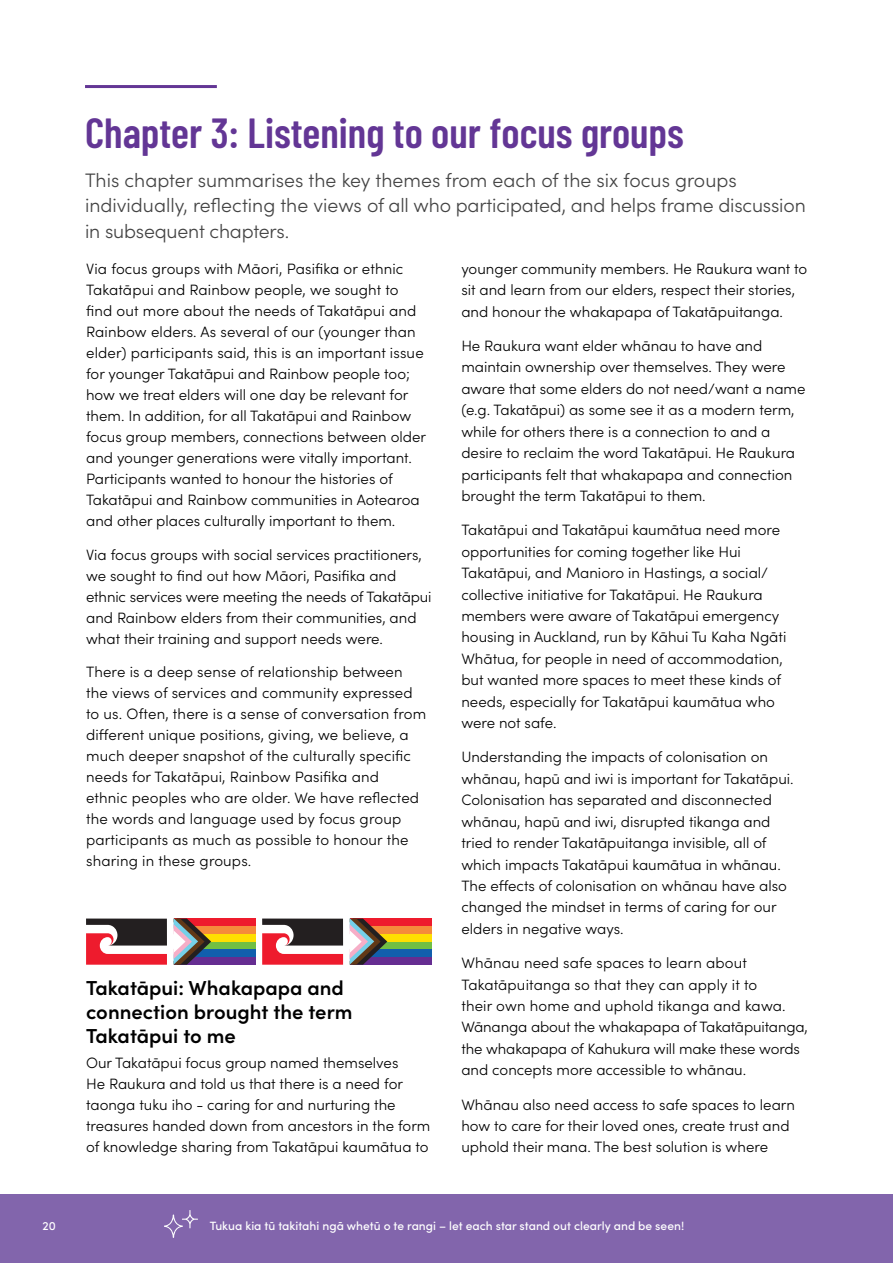
<style>
.page{position:relative;width:893px;height:1263px;background:#fff}
.page>*{position:absolute;margin:0;border:0;box-sizing:border-box;transform-origin:0 0}
.t1{font:600 42px "Barlow Condensed";color:#633695}
.t2{font:600 20.25px/24px "Sofia Pro";color:#000}
.t3{font:300 19.5px/25.5px "Sofia Pro";letter-spacing:-.01em;color:#434343}
.t4{font:300 15px/21.5px "Sofia Pro";color:#000}
.t5{font:500 12px "Sofia Pro";color:#fff}
</style>
<div class="page">
<div style="left:0;top:1194px;width:893px;height:69px;background:#8265ac"></div>
<svg style="left:164px;top:1210px;width:34px;height:28px"></svg>
<hr style="left:85px;top:85px;width:132px;height:3px;background:#633695">
<svg style="left:86px;top:918px;width:81px;height:47px"></svg>
<svg style="left:262px;top:918px;width:81px;height:47px"></svg>
<div style="left:174px;top:918px;width:82px;height:47px;background:#652d91"></div>
<div style="left:174px;top:918px;width:82px;height:39px;background:#115fad"></div>
<div style="left:174px;top:918px;width:82px;height:31px;background:#71bf44"></div>
<div style="left:174px;top:918px;width:82px;height:24px;background:#ffdf01"></div>
<div style="left:174px;top:918px;width:82px;height:16px;background:#f58b3b"></div>
<div style="left:174px;top:918px;width:82px;height:8px;background:#ee1b2d"></div>
<svg style="left:174px;top:918px;width:37px;height:47px"></svg>
<div style="left:350px;top:918px;width:82px;height:47px;background:#652d91"></div>
<div style="left:350px;top:918px;width:82px;height:39px;background:#115fad"></div>
<div style="left:350px;top:918px;width:82px;height:31px;background:#71bf44"></div>
<div style="left:350px;top:918px;width:82px;height:24px;background:#ffdf01"></div>
<div style="left:350px;top:918px;width:82px;height:16px;background:#f58b3b"></div>
<div style="left:350px;top:918px;width:82px;height:8px;background:#ee1b2d"></div>
<svg style="left:350px;top:918px;width:37px;height:47px"></svg>
<h1 class="t1" style="left:85px;top:103px;width:600px">Chapter 3: Listening to our focus groups</h1>
<h3 class="t3" style="left:85px;top:166px;width:722px">This chapter summarises the key themes from each of the six focus groups individually, reflecting the views of all who participated, and helps frame discussion in subsequent chapters.</h3>
<p class="t4" style="left:86px;top:257px;width:341px;line-height:21px">Via focus groups with Māori, Pasifika or ethnic Takatāpui and Rainbow people, we sought to find out more about the needs of Takatāpui and Rainbow elders. As several of our (younger than elder) participants said, this is an important issue for younger Takatāpui and Rainbow people too; how we treat elders will one day be relevant for them. In addition, for all Takatāpui and Rainbow focus group members, connections between older and younger generations were vitally important.<br>Participants wanted to honour the histories of Takatāpui and Rainbow communities in Aotearoa and other places culturally important to them.</p>
<p class="t4" style="left:86px;top:543px;width:347px;line-height:21px">Via focus groups with social services practitioners, we sought to find out how Māori, Pasifika and ethnic services were meeting the needs of Takatāpui and Rainbow elders from their communities, and what their training and support needs were.</p>
<p class="t4" style="left:86px;top:661px;width:342px;line-height:21px">There is a deep sense of relationship between the views of services and community expressed to us. Often, there is a sense of conversation from different unique positions, giving, we believe, a much deeper snapshot of the culturally specific needs for Takatāpui, Rainbow Pasifika and<br>ethnic peoples who are older. We have reflected the words and language used by focus group participants as much as possible to honour the sharing in these groups.</p>
<h2 class="t2" style="left:86px;top:974px;width:268px">Takatāpui: Whakapapa and connection brought the term<br>Takatāpui to me</h2>
<p class="t4" style="left:86px;top:1052px;width:346px;line-height:21px">Our Takatāpui focus group named themselves<br>He Raukura and told us that there is a need for taonga tuku iho - caring for and nurturing the treasures handed down from ancestors in the form of knowledge sharing from Takatāpui kaumātua to</p>
<p class="t4" style="left:461px;top:257px;width:347px">younger community members. He Raukura want to sit and learn from our elders, respect their stories, and honour the whakapapa of Takatāpuitanga.</p>
<p class="t4" style="left:461px;top:334px;width:346px">He Raukura want elder whānau to have and maintain ownership over themselves. They were aware that some elders do not need/want a name (e.g. Takatāpui) as some see it as a modern term, while for others there is a connection to and a desire to reclaim the word Takatāpui. He Raukura participants felt that whakapapa and connection brought the term Takatāpui to them.</p>
<p class="t4" style="left:461px;top:518px;width:326px">Takatāpui and Takatāpui kaumātua need more opportunities for coming together like Hui Takatāpui, and Manioro in Hastings, a social/ collective initiative for Takatāpui. He Raukura members were aware of Takatāpui emergency housing in Auckland, run by Kāhui Tu Kaha Ngāti Whātua, for people in need of accommodation, but wanted more spaces to meet these kinds of needs, especially for Takatāpui kaumātua who were not safe.</p>
<p class="t4" style="left:461px;top:745px;width:334px">Understanding the impacts of colonisation on whānau, hapū and iwi is important for Takatāpui.<br>Colonisation has separated and disconnected whānau, hapū and iwi, disrupted tikanga and tried to render Takatāpuitanga invisible, all of which impacts Takatāpui kaumātua in whānau.<br>The effects of colonisation on whānau have also changed the mindset in terms of caring for our elders in negative ways.</p>
<p class="t4" style="left:461px;top:951px;width:348px">Whānau need safe spaces to learn about Takatāpuitanga so that they can apply it to<br>their own home and uphold tikanga and kawa.<br>Wānanga about the whakapapa of Takatāpuitanga, the whakapapa of Kahukura will make these words and concepts more accessible to whānau.</p>
<p class="t4" style="left:461px;top:1093px;width:335px">Whānau also need access to safe spaces to learn how to care for their loved ones, create trust and uphold their mana. The best solution is where</p>
<p class="t5" style="left:43px;top:1217px;width:15px">20</p>
<p class="t5" style="left:210px;top:1217px;width:476px">Tukua kia tū takitahi ngā whetū o te rangi – let each star stand out clearly and be seen!</p>
</div>
